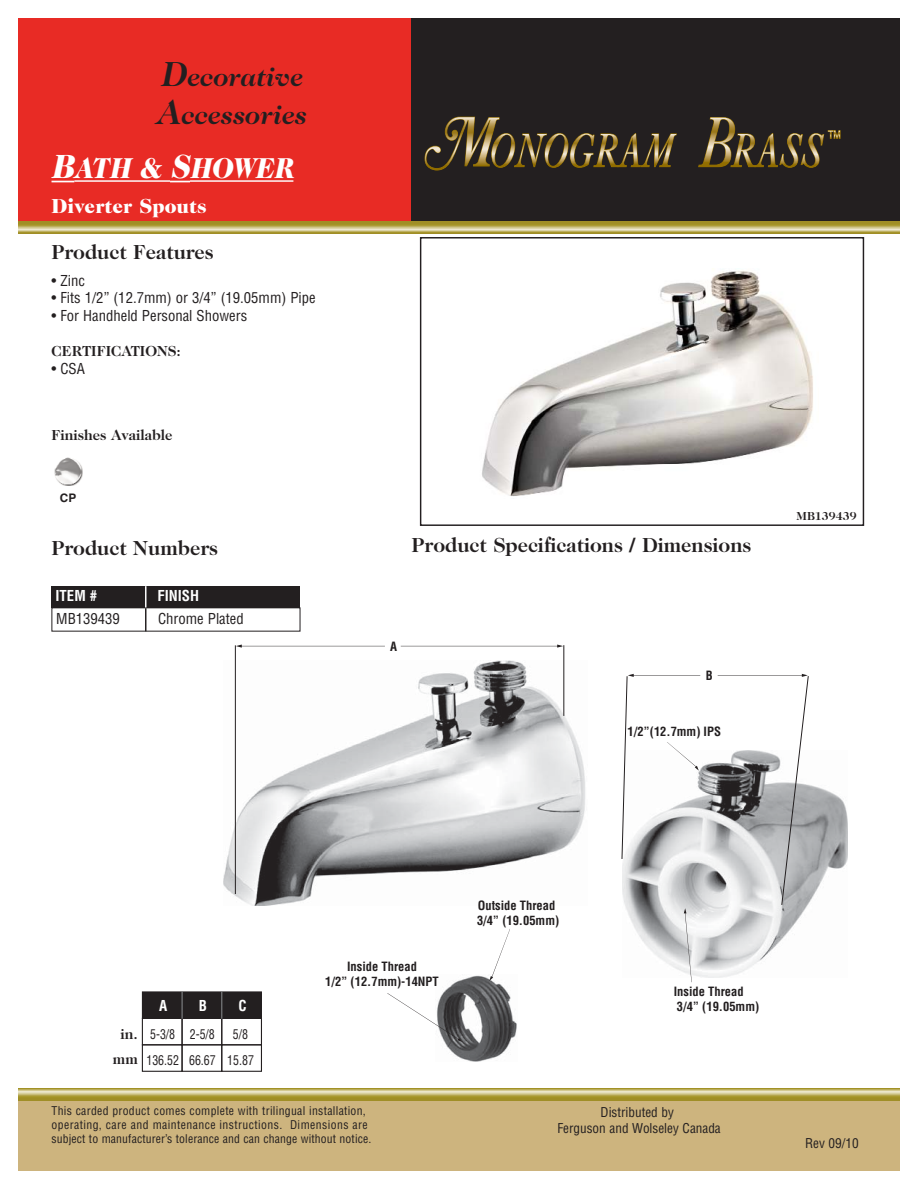
<style>
.page{position:relative;width:918px;height:1188px;background:#fff}
.page>*{position:absolute;margin:0;border:0;box-sizing:border-box;transform-origin:0 0}
.t1{font:italic 900 29.1px "Caslon Two Twenty Four";color:#fff;scale:.91 1}
.t2{font:italic 700 26.4px/38.2px "Caslon Two Twenty Four";color:#231f20}
.t3{font:700 20.55px "Caslon Two Twenty Four";color:#231f20}
.t4{font:900 20.55px "Caslon Two Twenty Four";color:#fff}
.t5{font:condensed 14.7px "Helvetica";color:#231f20}
.t6{font:700 14.7px/25.3px "Caslon Two Twenty Four";color:#231f20;text-align:center}
.t7{font:700 condensed 14.7px "Helvetica";color:#fff}
.t8{font:condensed 13.2px/15.9px "Helvetica";color:#231f20;text-align:center}
.t9{font:condensed 13.2px/26.1px "Helvetica";color:#231f20;scale:.9 1}
.t10{font:700 condensed 12.45px/15px "Helvetica";color:#221e1f}
.t11{font:condensed 11.7px/14.1px "Helvetica";letter-spacing:.025em;color:#231f20}
.t12{font:700 11.7px "Caslon Two Twenty Four";color:#231f20}
.t13{font:700 11.7px "Helvetica";color:#231f20}
.s1{font-size:35.25px}
.s2{font-size:33.9px}
</style>
<div class="page">
<img style="left:622px;top:763px;width:226px;height:214px">
<img style="left:224px;top:661px;width:361px;height:245px">
<hr style="left:235px;top:645px;width:1px;height:249px;background:#231f20">
<hr style="left:563px;top:645px;width:1px;height:71px;background:#231f20">
<svg style="left:401px;top:645px;width:162px;height:3px"></svg>
<svg style="left:236px;top:645px;width:149px;height:3px"></svg>
<svg style="left:718px;top:674px;width:91px;height:232px"></svg>
<div style="left:142px;top:992px;width:119px;height:26px;background:#231f20"></div>
<div style="left:142px;top:991px;width:120px;height:28px;border:1px solid #231f20"></div>
<div style="left:142px;top:1018px;width:41px;height:27px;border:1px solid #231f20"></div>
<div style="left:142px;top:1044px;width:41px;height:28px;border:1px solid #231f20"></div>
<div style="left:182px;top:1018px;width:40px;height:27px;border:1px solid #231f20"></div>
<div style="left:182px;top:1044px;width:40px;height:28px;border:1px solid #231f20"></div>
<div style="left:221px;top:1018px;width:41px;height:27px;border:1px solid #231f20"></div>
<div style="left:221px;top:1044px;width:41px;height:28px;border:1px solid #231f20"></div>
<svg style="left:182px;top:991px;width:1px;height:28px"></svg>
<svg style="left:221px;top:991px;width:1px;height:28px"></svg>
<img style="left:443px;top:975px;width:74px;height:86px">
<svg style="left:489px;top:929px;width:21px;height:52px"></svg>
<svg style="left:684px;top:908px;width:8px;height:75px"></svg>
<svg style="left:387px;top:993px;width:75px;height:49px"></svg>
<svg style="left:621px;top:674px;width:79px;height:186px"></svg>
<div style="left:18px;top:1093px;width:882px;height:77px;background:#cdb47e"></div>
<div style="left:18px;top:18px;width:404px;height:206px;background:#e82b25"></div>
<div style="left:412px;top:18px;width:488px;height:206px;background:#231f20"></div>
<svg style="left:424px;top:117px;width:253px;height:54px"></svg>
<svg style="left:698px;top:117px;width:143px;height:51px"></svg>
<img style="left:18px;top:222px;width:882px;height:12px">
<img style="left:18px;top:1088px;width:882px;height:13px">
<svg style="left:52px;top:181px;width:22px;height:1px"></svg>
<hr style="left:74px;top:180px;width:96px;height:2px;background:#fff">
<svg style="left:170px;top:181px;width:20px;height:1px"></svg>
<hr style="left:190px;top:180px;width:103px;height:2px;background:#fff">
<div style="left:52px;top:607px;width:248px;height:25px;border:1px solid #231f20"></div>
<div style="left:52px;top:586px;width:248px;height:21px;background:#231f20"></div>
<div style="left:420px;top:237px;width:444px;height:289px;border:1px solid #231f20"></div>
<svg style="left:145px;top:586px;width:1px;height:45px"></svg>
<img style="left:482px;top:271px;width:331px;height:225px">
<img style="left:54px;top:457px;width:29px;height:29px">
<h2 class="t2" style="left:157px;top:59px;width:151px"><span class="s1">D</span>ecorative<br><span class="s1">A</span>ccessories</h2>
<h1 class="t1" style="left:52px;top:157px;width:267px"><span class="s2">B</span>ATH &amp; <span class="s2">S</span>HOWER</h1>
<h3 class="t4" style="left:52px;top:198px;width:157px">Diverter Spouts</h3>
<h3 class="t3" style="left:52px;top:244px;width:164px">Product Features</h3>
<p class="t5" style="left:52px;top:275px;width:35px">• Zinc</p>
<p class="t5" style="left:52px;top:292px;width:266px">• Fits 1/2” (12.7mm) or 3/4” (19.05mm) Pipe</p>
<p class="t5" style="left:52px;top:310px;width:197px">• For Handheld Personal Showers</p>
<p class="t6" style="left:52px;top:339px;width:131px">CERTIFICATIONS:</p>
<p class="t5" style="left:52px;top:363px;width:35px">• CSA</p>
<p class="t6" style="left:52px;top:423px;width:123px">Finishes Available</p>
<p class="t13" style="left:60px;top:494px;width:18px">CP</p>
<h3 class="t3" style="left:52px;top:540px;width:168px">Product Numbers</h3>
<p class="t7" style="left:56px;top:590px;width:43px">ITEM #</p>
<p class="t7" style="left:157px;top:590px;width:43px">FINISH</p>
<p class="t5" style="left:56px;top:613px;width:65px">MB139439</p>
<p class="t5" style="left:158px;top:613px;width:87px">Chrome Plated</p>
<h3 class="t3" style="left:412px;top:537px;width:341px">Product Specifications / Dimensions</h3>
<p class="t10" style="left:390px;top:640px;width:8px">A</p>
<p class="t10" style="left:706px;top:669px;width:8px">B</p>
<p class="t10" style="left:628px;top:725px;width:95px">1/2”(12.7mm) IPS</p>
<p class="t12" style="left:797px;top:512px;width:62px">MB139439</p>
<p class="t6" style="left:113px;top:1022px;width:27px">in. mm</p>
<p class="t7" style="left:159px;top:1000px;width:10px">A</p>
<p class="t7" style="left:199px;top:1000px;width:10px">B</p>
<p class="t7" style="left:239px;top:1000px;width:10px">C</p>
<p class="t9" style="left:146px;top:1022px;width:38px">5-3/8<br>136.52</p>
<p class="t9" style="left:189px;top:1022px;width:31px">2-5/8<br>66.67</p>
<p class="t9" style="left:227px;top:1022px;width:31px;text-align:center">5/8<br>15.87</p>
<p class="t10" style="left:325px;top:960px;width:115px;text-align:center">Inside Thread<br>1/2” (12.7mm)-14NPT</p>
<p class="t11" style="left:52px;top:1105px;width:321px">This carded product comes complete with trilingual installation, operating, care and maintenance instructions. Dimensions are subject to manufacturer’s tolerance and can change without notice.</p>
<p class="t10" style="left:477px;top:899px;width:84px">Outside Thread<br>3/4” (19.05mm)</p>
<p class="t10" style="left:674px;top:985px;width:87px">Inside Thread<br>3/4” (19.05mm)</p>
<p class="t8" style="left:557px;top:1106px;width:165px">Distributed by<br>Ferguson and Wolseley Canada</p>
<p class="t8" style="left:805px;top:1136px;width:55px">Rev 09/10</p>
</div>
